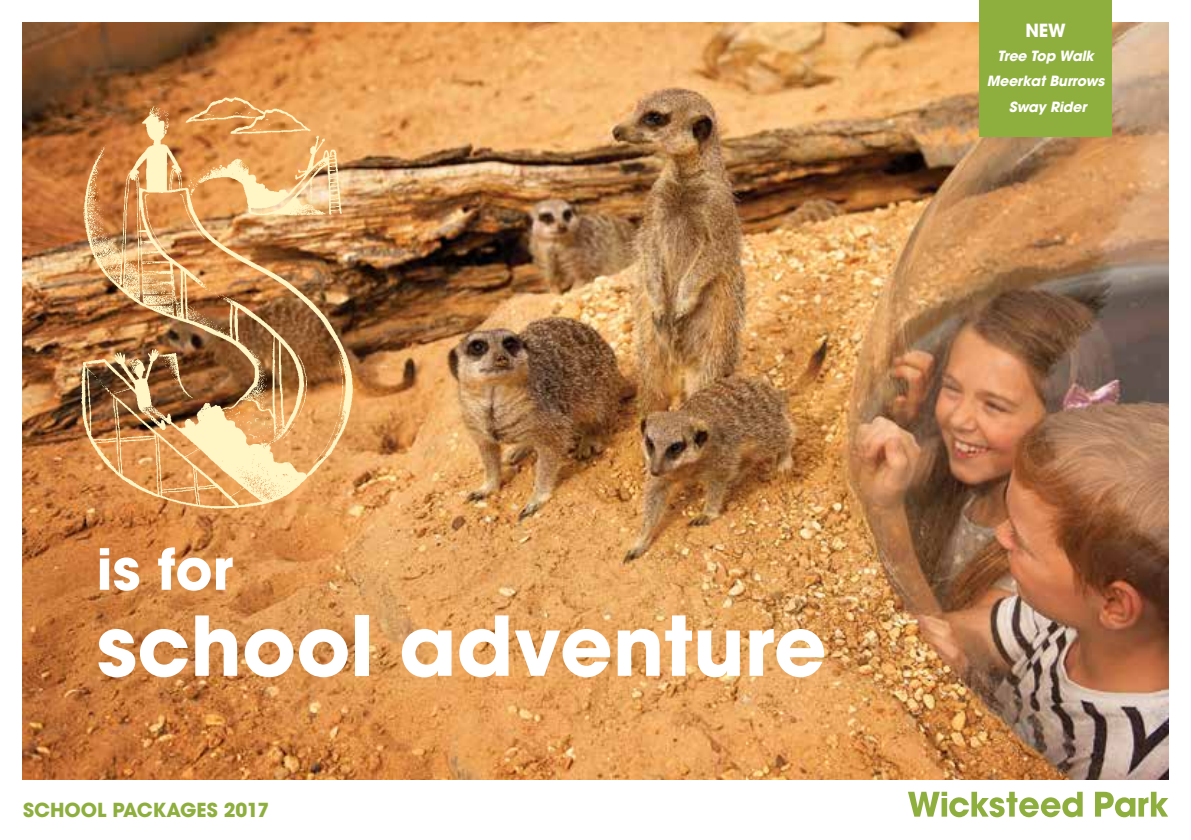
<style>
.page{position:relative;width:1191px;height:840px;background:#fff}
.page>*{position:absolute;margin:0;border:0;box-sizing:border-box;transform-origin:0 0}
.t1{font:700 81.6px "Avant Garde";color:#fff}
.t2{font:700 56.2px "Avant Garde";color:#fff}
.t3{font:700 19.2px "Avant Garde";color:#8eae3e}
.t4{font:700 18px "Avant Garde";color:#fff}
.t5{font:italic 700 14px/25.4px "Avant Garde";letter-spacing:-.01em;color:#fff;text-align:center}
</style>
<div class="page">
<img style="left:23px;top:23px;width:1145px;height:756px">
<img style="left:68px;top:88px;width:292px;height:433px">
<svg style="left:908px;top:791px;width:174px;height:25px"></svg>
<svg style="left:1095px;top:791px;width:73px;height:25px"></svg>
<div style="left:979px;top:0;width:132px;height:136px;background:#8eae3e"></div>
<p class="t4" style="left:1025px;top:19px;width:42px">NEW</p>
<p class="t5" style="left:986px;top:43px;width:119px">Tree Top Walk<br>Meerkat Burrows<br>Sway Rider</p>
<h2 class="t2" style="left:96px;top:532px;width:138px">is for</h2>
<h1 class="t1" style="left:96px;top:592px;width:731px">school adventure</h1>
<h3 class="t3" style="left:23px;top:797px;width:248px">SCHOOL PACKAGES 2017</h3>
</div>
